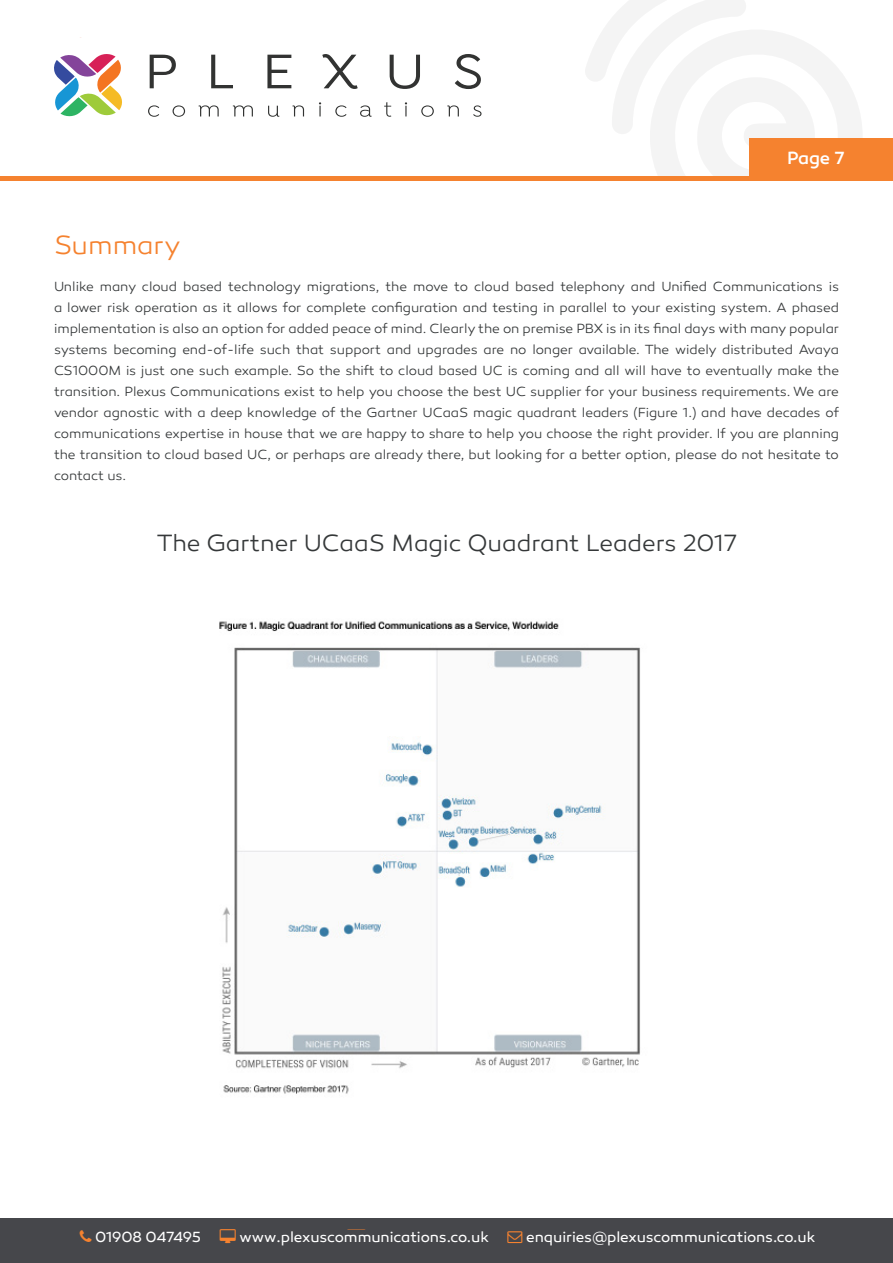
<style>
.page{position:relative;width:893px;height:1263px;background:#fff}
.page>*{position:absolute;margin:0;border:0;box-sizing:border-box;transform-origin:0 0}
.t1{font:300 27px "Canaro";color:#f5822f}
.t2{font:300 24px "Canaro";letter-spacing:-.005em;color:#353839}
.t3{font:18px "Canaro";letter-spacing:-.005em;color:#fff}
.t4{font:500 18px "Canaro";color:#fff}
.t5{font:15px "Canaro";letter-spacing:-.005em;color:#fff}
.t6{font:300 13.5px/21px "Canaro";letter-spacing:-.005em;color:#353839;text-align:justify}
</style>
<div class="page">
<svg style="left:585px;top:0;width:277px;height:176px"></svg>
<div style="left:749px;top:138px;width:144px;height:41px;background:#f5822f"></div>
<div style="left:0;top:176px;width:893px;height:5px;background:#f5822f"></div>
<div style="left:0;top:1218px;width:893px;height:45px;background:#46474b"></div>
<img style="left:219px;top:621px;width:421px;height:473px">
<svg style="left:455px;top:54px;width:26px;height:35px"></svg>
<svg style="left:148px;top:55px;width:37px;height:62px"></svg>
<svg style="left:198px;top:54px;width:236px;height:63px"></svg>
<svg style="left:447px;top:105px;width:12px;height:11px"></svg>
<svg style="left:473px;top:105px;width:8px;height:12px"></svg>
<svg style="left:54px;top:54px;width:68px;height:63px"></svg>
<h3 class="t4" style="left:787px;top:147px;width:59px">Page 7</h3>
<p class="t1" style="left:54px;top:229px;width:128px">Summary</p>
<p class="t6" style="left:54px;top:276px;width:787px">Unlike many cloud based technology migrations, the move to cloud based telephony and Unified Communications is a lower risk operation as it allows for complete configuration and testing in parallel to your existing system. A phased implementation is also an option for added peace of mind. Clearly the on premise PBX is in its final days with many popular systems becoming end-of-life such that support and upgrades are no longer available. The widely distributed Avaya CS1000M is just one such example. So the shift to cloud based UC is coming and all will have to eventually make the transition. Plexus Communications exist to help you choose the best UC supplier for your business requirements. We are vendor agnostic with a deep knowledge of the Gartner UCaaS magic quadrant leaders (Figure 1.) and have decades of communications expertise in house that we are happy to share to help you choose the right provider. If you are planning the transition to cloud based UC, or perhaps are already there, but looking for a better option, please do not hesitate to contact us.</p>
<p class="t2" style="left:157px;top:529px;width:582px">The Gartner UCaaS Magic Quadrant Leaders 2017</p>
<p class="t5" style="left:95px;top:1228px;width:108px">01908 047495</p>
<p class="t5" style="left:240px;top:1228px;width:251px">www.plexuscommunications.co.uk</p>
<p class="t5" style="left:526px;top:1228px;width:291px">enquiries@plexuscommunications.co.uk</p>
<h3 class="t3" style="left:192px;top:1229px;width:134px">020 3814 0229</h3>
<h3 class="t3" style="left:371px;top:1229px;width:155px">info@ecaas.co.uk</h3>
<h3 class="t3" style="left:569px;top:1229px;width:152px">www.ecaas.co.uk</h3>
</div>
